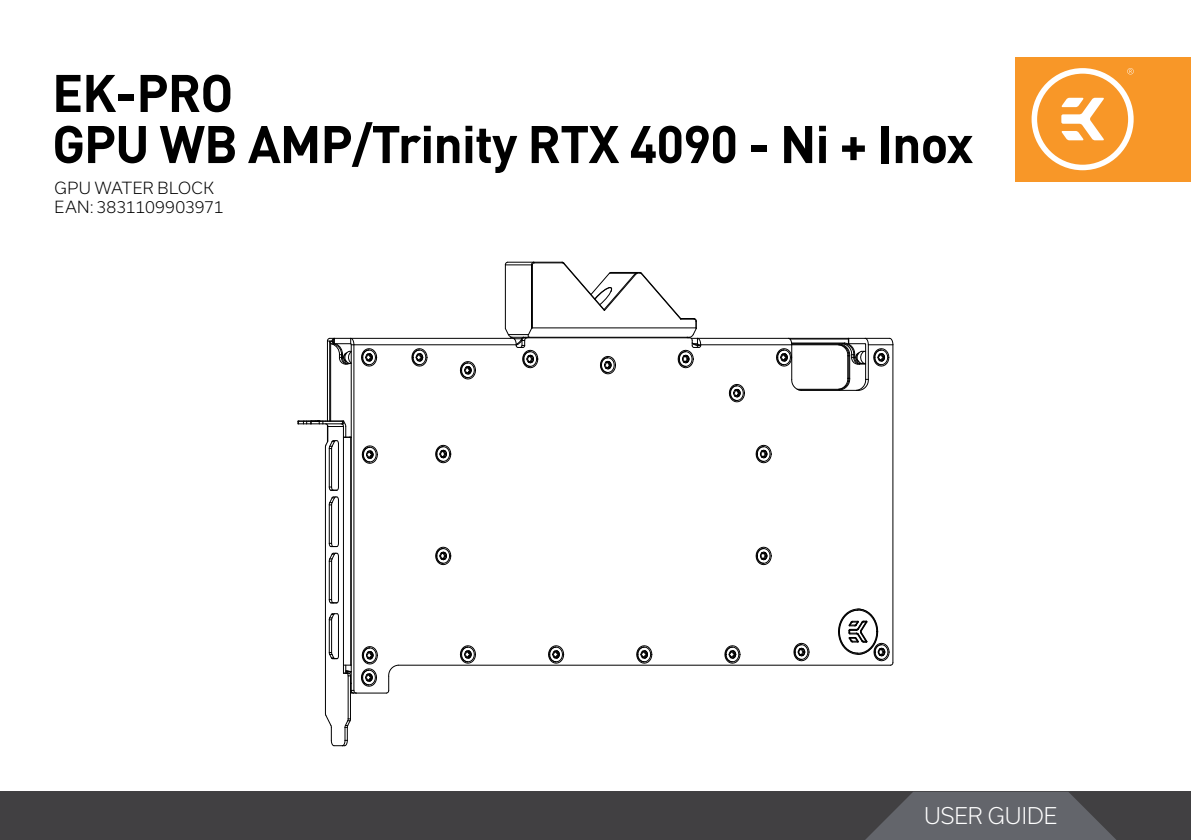
<style>
.page{position:relative;width:1191px;height:840px;background:#fff}
.page>*{position:absolute;margin:0;border:0;box-sizing:border-box;transform-origin:0 0}
.t1{font:700 52px/51px "DIN Pro";letter-spacing:-.02em;color:#000}
.t2{font:300 22px "Usual";letter-spacing:-.005em;color:#fff}
.t3{font:300 16px/19.2px "Usual";letter-spacing:.01em;color:#000}
</style>
<div class="page">
<div style="left:0;top:791px;width:1191px;height:48px;background:#414042"></div>
<svg style="left:866px;top:792px;width:249px;height:47px"></svg>
<div style="left:1015px;top:57px;width:176px;height:124px;background:#f89728"></div>
<svg style="left:1031px;top:68px;width:102px;height:102px"></svg>
<hr style="left:791px;top:342px;width:53px;height:1px;background:#000">
<hr style="left:329px;top:341px;width:1px;height:80px;background:#000">
<hr style="left:327px;top:341px;width:1px;height:80px;background:#000">
<hr style="left:788px;top:338px;width:60px;height:1px;background:#000">
<hr style="left:330px;top:343px;width:1px;height:78px;background:#000">
<hr style="left:798px;top:389px;width:41px;height:1px;background:#000">
<hr style="left:791px;top:343px;width:53px;height:1px;background:#000">
<hr style="left:791px;top:344px;width:48px;height:1px;background:#000">
<hr style="left:797px;top:388px;width:42px;height:1px;background:#000">
<hr style="left:329px;top:619px;width:1px;height:33px;background:#000">
<hr style="left:338px;top:616px;width:1px;height:39px;background:#000">
<hr style="left:329px;top:561px;width:1px;height:38px;background:#000">
<hr style="left:338px;top:556px;width:1px;height:43px;background:#000">
<hr style="left:329px;top:504px;width:1px;height:39px;background:#000">
<hr style="left:338px;top:500px;width:1px;height:43px;background:#000">
<hr style="left:329px;top:448px;width:1px;height:38px;background:#000">
<hr style="left:338px;top:443px;width:1px;height:43px;background:#000">
<hr style="left:343px;top:437px;width:1px;height:227px;background:#000">
<hr style="left:348px;top:675px;width:1px;height:43px;background:#000">
<hr style="left:325px;top:447px;width:1px;height:266px;background:#000">
<hr style="left:350px;top:675px;width:1px;height:43px;background:#000">
<hr style="left:350px;top:437px;width:1px;height:227px;background:#000">
<svg style="left:324px;top:712px;width:27px;height:34px"></svg>
<svg style="left:328px;top:598px;width:11px;height:5px"></svg>
<svg style="left:328px;top:486px;width:11px;height:19px"></svg>
<svg style="left:328px;top:542px;width:11px;height:19px"></svg>
<svg style="left:328px;top:613px;width:11px;height:7px"></svg>
<hr style="left:331px;top:448px;width:1px;height:38px;background:#000">
<hr style="left:331px;top:504px;width:1px;height:39px;background:#000">
<hr style="left:331px;top:561px;width:1px;height:38px;background:#000">
<hr style="left:331px;top:619px;width:1px;height:33px;background:#000">
<hr style="left:353px;top:344px;width:1px;height:346px;background:#000">
<hr style="left:354px;top:344px;width:162px;height:1px;background:#000">
<hr style="left:700px;top:344px;width:91px;height:1px;background:#000">
<hr style="left:791px;top:344px;width:1px;height:35px;background:#000">
<svg style="left:791px;top:378px;width:11px;height:13px"></svg>
<hr style="left:801px;top:390px;width:57px;height:1px;background:#000">
<hr style="left:892px;top:344px;width:1px;height:318px;background:#000">
<hr style="left:398px;top:664px;width:492px;height:1px;background:#000">
<svg style="left:386px;top:664px;width:13px;height:29px"></svg>
<hr style="left:356px;top:692px;width:30px;height:1px;background:#000">
<hr style="left:351px;top:344px;width:1px;height:346px;background:#000">
<hr style="left:351px;top:338px;width:162px;height:1px;background:#000">
<hr style="left:697px;top:338px;width:91px;height:1px;background:#000">
<svg style="left:327px;top:337px;width:28px;height:28px"></svg>
<svg style="left:297px;top:420px;width:55px;height:29px"></svg>
<svg style="left:837px;top:337px;width:56px;height:54px"></svg>
<svg style="left:361px;top:348px;width:16px;height:19px"></svg>
<svg style="left:459px;top:361px;width:17px;height:18px"></svg>
<svg style="left:837px;top:607px;width:56px;height:58px"></svg>
<svg style="left:435px;top:546px;width:17px;height:19px"></svg>
<svg style="left:755px;top:444px;width:17px;height:19px"></svg>
<svg style="left:361px;top:445px;width:17px;height:19px"></svg>
<svg style="left:793px;top:642px;width:17px;height:19px"></svg>
<svg style="left:775px;top:337px;width:17px;height:30px"></svg>
<svg style="left:435px;top:444px;width:17px;height:19px"></svg>
<svg style="left:755px;top:546px;width:17px;height:19px"></svg>
<svg style="left:328px;top:645px;width:50px;height:48px"></svg>
<svg style="left:636px;top:645px;width:17px;height:18px"></svg>
<svg style="left:459px;top:645px;width:17px;height:18px"></svg>
<svg style="left:548px;top:645px;width:16px;height:18px"></svg>
<svg style="left:724px;top:645px;width:17px;height:18px"></svg>
<svg style="left:411px;top:348px;width:17px;height:19px"></svg>
<svg style="left:728px;top:384px;width:17px;height:18px"></svg>
<svg style="left:504px;top:261px;width:197px;height:113px"></svg>
<p class="t1" style="left:52px;top:65px;width:923px">EK-PRO<br>GPU WB AMP/Trinity RTX 4090 - Ni + Inox</p>
<p class="t3" style="left:55px;top:178px;width:170px">GPU WATER BLOCK<br>EAN: 3831109903971</p>
<p class="t2" style="left:924px;top:803px;width:135px">USER GUIDE</p>
</div>
